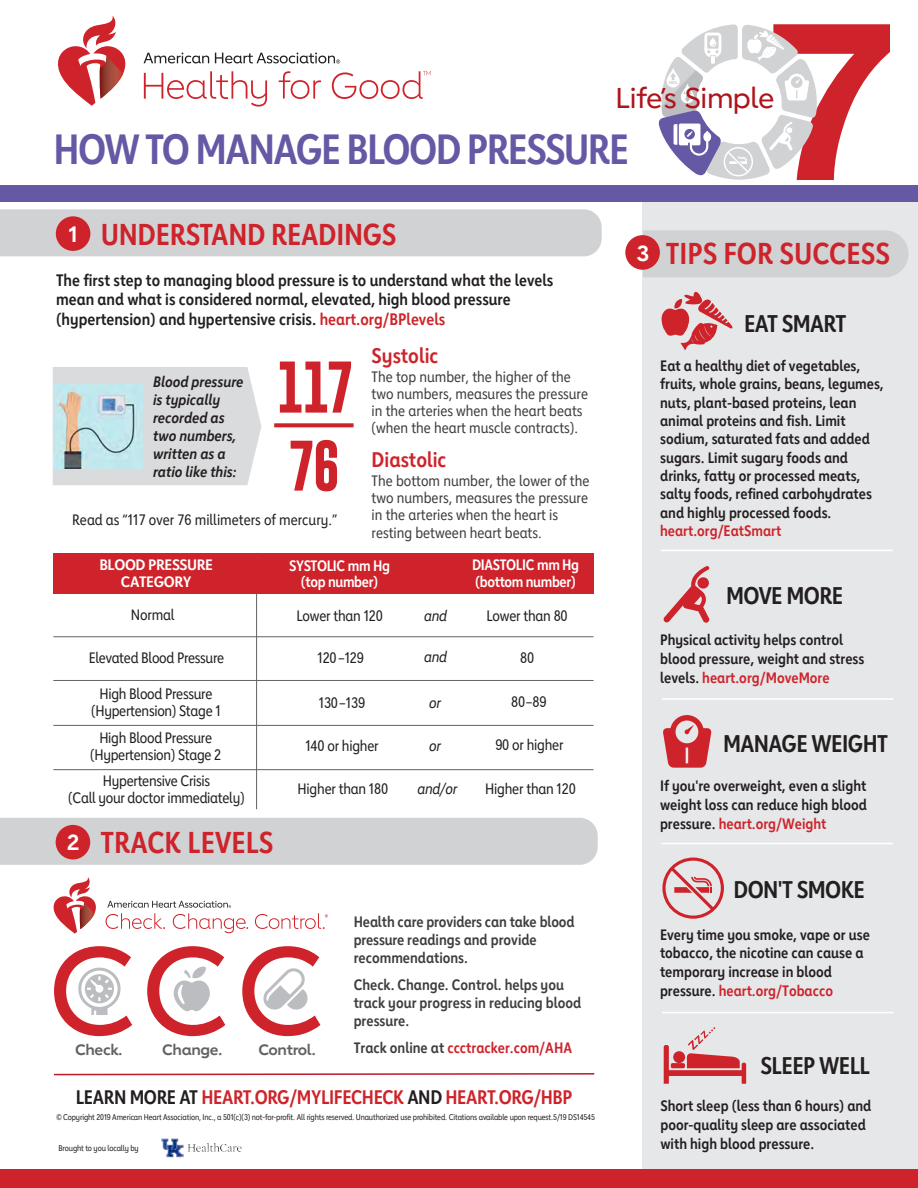
<style>
.page{position:relative;width:918px;height:1188px;background:#fff}
.page>*{position:absolute;margin:0;border:0;box-sizing:border-box;transform-origin:0 0}
.t1{font:700 42px "Lub Dub Condensed";letter-spacing:-.04em;color:#6558a5}
.t2{font:700 30px "Lub Dub Condensed";letter-spacing:-.01em;color:#ce232a}
.t3{font:500 28.5px "Lub Dub";letter-spacing:-.03em;color:#b0131c}
.t4{font:700 24px "Lub Dub Condensed";letter-spacing:-.025em;color:#231f20}
.t5{font:700 21px "Lub Dub Condensed";color:#ce232a}
.t6{font:700 19.5px "Lub Dub Condensed";letter-spacing:-.02em;color:#ce232a}
.t7{font:700 16.5px/19.8px "Lub Dub Condensed";color:#231f20}
.t8{font:700 15px/18.3px "Lub Dub Condensed";color:#231f20}
.t9{font:15px/16.6px "Lub Dub Condensed";letter-spacing:-.02em;color:#231f20;text-align:center}
.t10{font:15px/17.1px "Lub Dub Condensed";color:#3e3e3f}
.t11{font:700 15px/18px "Lub Dub Condensed";color:#3e3e3f}
.t12{font:italic 700 15px/18px "Lub Dub Condensed";color:#231f20}
.t13{font:700 15px/16.5px "Lub Dub Condensed";letter-spacing:-.025em;color:#fff;text-align:center}
.t14{font:15px "Lub Dub Condensed";color:#221e1f}
.t15{font:700 15px "Lub Dub Condensed";color:#ce232a}
.t16{font:700 15px/16.5px "Lub Dub Condensed";letter-spacing:-.025em;color:#fff;text-align:center;scale:1.09 1}
.t17{font:700 15px "Lub Dub";letter-spacing:-.025em;color:#636366}
.t18{font:italic 15px "Lub Dub Condensed";letter-spacing:-.015em;color:#231f20}
.t19{font:8.25px "Lub Dub Condensed";letter-spacing:-.015em;color:#231f20}
.s1{font-family:"Lub Dub";font-size:21.75px;color:#fff}
.s2{color:#ce232a}
.s3{color:#3e3e3f}
.s4{color:#231f20}
</style>
<div class="page">
<hr style="left:256px;top:553px;width:1px;height:256px;background:#636366">
<div style="left:643px;top:197px;width:275px;height:981px;background:#e6e7e9"></div>
<div style="left:643px;top:230px;width:266px;height:47px;background:#d1d2d4"></div>
<svg style="left:144px;top:71px;width:123px;height:36px"></svg>
<svg style="left:279px;top:71px;width:42px;height:28px"></svg>
<svg style="left:332px;top:71px;width:99px;height:28px"></svg>
<svg style="left:144px;top:53px;width:65px;height:10px"></svg>
<svg style="left:215px;top:53px;width:125px;height:11px"></svg>
<svg style="left:58px;top:16px;width:68px;height:90px"></svg>
<svg style="left:658px;top:24px;width:232px;height:156px"></svg>
<div style="left:53px;top:367px;width:208px;height:118px;background:#dadbdc"></div>
<div style="left:0;top:818px;width:598px;height:47px;background:#d1d2d4"></div>
<div style="left:56px;top:825px;width:34px;height:34px;background:#ce232a;border-radius:50%"></div>
<svg style="left:661px;top:291px;width:72px;height:60px"></svg>
<svg style="left:663px;top:566px;width:47px;height:57px"></svg>
<svg style="left:662px;top:858px;width:62px;height:61px"></svg>
<div style="left:0;top:209px;width:602px;height:47px;background:#d1d2d4"></div>
<div style="left:56px;top:216px;width:34px;height:35px;background:#ce232a;border-radius:50%"></div>
<svg style="left:280px;top:362px;width:71px;height:51px"></svg>
<svg style="left:291px;top:440px;width:46px;height:51px"></svg>
<svg style="left:274px;top:423px;width:80px;height:4px"></svg>
<div style="left:54px;top:553px;width:540px;height:40px;background:#ce232a"></div>
<div style="left:625px;top:235px;width:35px;height:35px;background:#ce232a;border-radius:50%"></div>
<svg style="left:53px;top:877px;width:43px;height:57px"></svg>
<svg style="left:106px;top:901px;width:142px;height:32px"></svg>
<svg style="left:255px;top:913px;width:73px;height:16px"></svg>
<svg style="left:54px;top:1073px;width:541px;height:3px"></svg>
<svg style="left:664px;top:1027px;width:82px;height:57px"></svg>
<svg style="left:663px;top:715px;width:49px;height:53px"></svg>
<svg style="left:54px;top:946px;width:78px;height:90px"></svg>
<svg style="left:147px;top:946px;width:78px;height:90px"></svg>
<svg style="left:242px;top:946px;width:78px;height:90px"></svg>
<div style="left:0;top:185px;width:918px;height:16px;background:#6558a5"></div>
<div style="left:0;top:1169px;width:918px;height:19px;background:#ce232a"></div>
<hr style="left:53px;top:636px;width:541px;height:1px;background:#636366">
<hr style="left:53px;top:680px;width:541px;height:1px;background:#636366">
<hr style="left:53px;top:725px;width:541px;height:1px;background:#636366">
<hr style="left:53px;top:769px;width:541px;height:1px;background:#636366">
<hr style="left:661px;top:550px;width:232px;height:1px;background:#fff">
<hr style="left:662px;top:698px;width:232px;height:2px;background:#fff">
<hr style="left:661px;top:843px;width:232px;height:1px;background:#fff">
<hr style="left:662px;top:1012px;width:232px;height:1px;background:#fff">
<img style="left:53px;top:384px;width:90px;height:84px">
<img style="left:161px;top:1138px;width:81px;height:20px">
<p class="t3" style="left:615px;top:81px;width:161px">Life’s Simple</p>
<p class="t1" style="left:54px;top:124px;width:577px">HOW TO MANAGE BLOOD PRESSURE</p>
<h2 class="t2" style="left:68px;top:217px;width:329px"><span class="s1">1</span> UNDERSTAND READINGS</h2>
<p class="t7" style="left:56px;top:270px;width:499px">The first step to managing blood pressure is to understand what the levels mean and what is considered normal, elevated, high blood pressure (hypertension) and hypertensive crisis. <span class="s2">heart.org/BPlevels</span></p>
<p class="t12" style="left:153px;top:372px;width:92px">Blood pressure is typically recorded as two numbers, written as a ratio like this:</p>
<p class="t14" style="left:72px;top:510px;width:267px">Read as “117 over 76 millimeters of mercury.”</p>
<p class="t5" style="left:372px;top:343px;width:68px">Systolic</p>
<p class="t10" style="left:372px;top:368px;width:218px">The top number, the higher of the two numbers, measures the pressure in the arteries when the heart beats (when the heart muscle contracts).</p>
<p class="t5" style="left:372px;top:447px;width:76px">Diastolic</p>
<p class="t10" style="left:372px;top:472px;width:219px">The bottom number, the lower of the two numbers, measures the pressure in the arteries when the heart is resting between heart beats.</p>
<h3 class="t16" style="left:99px;top:556px;width:106px">BLOOD PRESSURE<br>CATEGORY</h3>
<h3 class="t13" style="left:289px;top:557px;width:102px">SYSTOLIC mm Hg (top number)</h3>
<p class="t13" style="left:472px;top:556px;width:109px;text-align:left">DIASTOLIC mm Hg (bottom number)</p>
<p class="t9" style="left:131px;top:607px;width:45px">Normal</p>
<p class="t9" style="left:297px;top:607px;width:88px">Lower than 120</p>
<p class="t18" style="left:424px;top:607px;width:24px">and</p>
<p class="t9" style="left:487px;top:607px;width:83px">Lower than 80</p>
<p class="t9" style="left:89px;top:649px;width:137px">Elevated Blood Pressure</p>
<p class="t9" style="left:317px;top:649px;width:48px">120–129</p>
<p class="t18" style="left:424px;top:648px;width:24px">and</p>
<p class="t9" style="left:520px;top:649px;width:16px">80</p>
<p class="t9" style="left:91px;top:685px;width:131px">High Blood Pressure (Hypertension) Stage 1</p>
<p class="t9" style="left:319px;top:694px;width:48px">130–139</p>
<p class="t18" style="left:429px;top:694px;width:13px">or</p>
<p class="t9" style="left:511px;top:694px;width:37px">80–89</p>
<p class="t9" style="left:90px;top:729px;width:133px">High Blood Pressure (Hypertension) Stage 2</p>
<p class="t9" style="left:305px;top:737px;width:75px">140 or higher</p>
<p class="t18" style="left:429px;top:737px;width:13px">or</p>
<p class="t9" style="left:495px;top:736px;width:70px">90 or higher</p>
<p class="t9" style="left:68px;top:772px;width:178px">Hypertensive Crisis<br>(Call your doctor immediately)</p>
<p class="t9" style="left:298px;top:780px;width:92px">Higher than 180</p>
<p class="t18" style="left:417px;top:780px;width:41px">and/or</p>
<p class="t9" style="left:485px;top:780px;width:92px">Higher than 120</p>
<h2 class="t2" style="left:67px;top:825px;width:208px"><span class="s1">2</span> TRACK LEVELS</h2>
<p class="t17" style="left:75px;top:1040px;width:49px">Check.</p>
<p class="t17" style="left:162px;top:1040px;width:62px">Change.</p>
<p class="t17" style="left:258px;top:1040px;width:59px">Control.</p>
<p class="t11" style="left:354px;top:912px;width:222px">Health care providers can take blood pressure readings and provide recommendations.</p>
<p class="t11" style="left:354px;top:975px;width:229px">Check. Change. Control. helps you track your progress in reducing blood pressure.</p>
<p class="t15" style="left:354px;top:1038px;width:220px"><span class="s3">Track online at</span> ccctracker.com/AHA</p>
<p class="t6" style="left:76px;top:1085px;width:498px"><span class="s4">LEARN MORE AT</span> HEART.ORG/MYLIFECHECK <span class="s4">AND</span> HEART.ORG/HBP</p>
<p class="t19" style="left:56px;top:1112px;width:540px">© Copyright 2019 American Heart Association, Inc., a 501(c)(3) not-for-profit. All rights reserved. Unauthorized use prohibited. Citations available upon request.5/19 DS14545</p>
<p class="t19" style="left:58px;top:1143px;width:82px">Brought to you locally by</p>
<h2 class="t2" style="left:636px;top:235px;width:255px"><span class="s1">3</span> TIPS FOR SUCCESS</h2>
<h3 class="t4" style="left:744px;top:309px;width:104px">EAT SMART</h3>
<p class="t8" style="left:660px;top:356px;width:225px">Eat a healthy diet of vegetables, fruits, whole grains, beans, legumes, nuts, plant-based proteins, lean animal proteins and fish. Limit sodium, saturated fats and added sugars. Limit sugary foods and drinks, fatty or processed meats, salty foods, refined carbohydrates and highly processed foods. <span class="s2">heart.org/EatSmart</span></p>
<h3 class="t4" style="left:726px;top:581px;width:119px">MOVE MORE</h3>
<p class="t8" style="left:660px;top:631px;width:206px;line-height:18.8px">Physical activity helps control blood pressure, weight and stress levels. <span class="s2">heart.org/MoveMore</span></p>
<h3 class="t4" style="left:723px;top:729px;width:166px">MANAGE WEIGHT</h3>
<p class="t8" style="left:660px;top:776px;width:208px;line-height:18.8px;text-align:justify">If you're overweight, even a slight weight loss can reduce high blood pressure. <span class="s2">heart.org/Weight</span></p>
<h3 class="t4" style="left:734px;top:875px;width:133px">DON'T SMOKE</h3>
<p class="t8" style="left:660px;top:925px;width:211px;line-height:18.8px">Every time you smoke, vape or use tobacco, the nicotine can cause a temporary increase in blood pressure. <span class="s2">heart.org/Tobacco</span></p>
<h3 class="t4" style="left:761px;top:1052px;width:111px">SLEEP WELL</h3>
<p class="t8" style="left:660px;top:1096px;width:212px;line-height:18.8px">Short sleep (less than 6 hours) and poor-quality sleep are associated with high blood pressure.</p>
</div>
